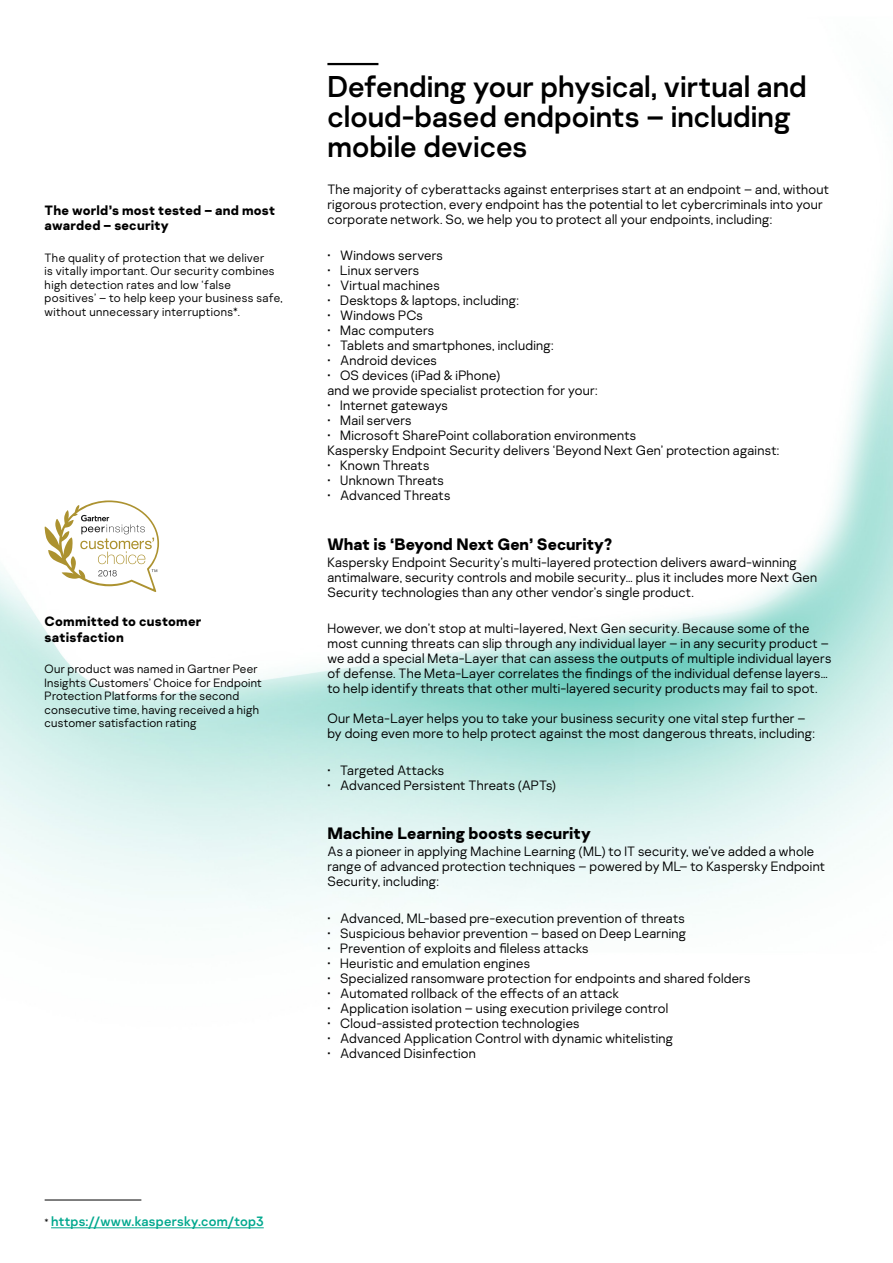
<style>
.page{position:relative;width:893px;height:1263px;background:#fff}
.page>*{position:absolute;margin:0;border:0;box-sizing:border-box;transform-origin:0 0}
.t1{font:30px/30px "Kaspersky Sans";color:#000}
.t2{font:700 16.5px "Kaspersky Sans";color:#000}
.t3{font:300 13.5px/15px "Kaspersky Sans";letter-spacing:.015em;color:#000}
.t4{font:700 13.5px/15.6px "Kaspersky Sans";letter-spacing:.015em;color:#000}
.t5{font:13.5px "Kaspersky Sans";letter-spacing:.02em;color:#00a88e}
.t6{font:300 12px/13.5px "Kaspersky Sans";letter-spacing:.025em;color:#000}
.s1{font-weight:300;font-size:10.5px;color:#000}
</style>
<div class="page">
<img style="left:0;top:62px;width:893px;height:1167px">
<hr style="left:327px;top:63px;width:51px;height:2px;background:#000">
<hr style="left:51px;top:1227px;width:213px;height:1px;background:#00a88e">
<hr style="left:45px;top:1199px;width:96px;height:1px;background:#000">
<svg style="left:45px;top:500px;width:114px;height:92px"></svg>
<p class="t4" style="left:45px;top:202px;width:232px">The world’s most tested – and most awarded – security</p>
<p class="t6" style="left:45px;top:251px;width:240px">The quality of protection that we deliver<br>is vitally important. Our security combines high detection rates and low ‘false positives’ – to help keep your business safe, without unnecessary interruptions*.</p>
<p class="t4" style="left:45px;top:614px;width:158px">Committed to customer satisfaction</p>
<p class="t6" style="left:45px;top:662px;width:219px">Our product was named in Gartner Peer Insights Customers’ Choice for Endpoint Protection Platforms for the second consecutive time, having received a high customer satisfaction rating</p>
<h1 class="t1" style="left:327px;top:72px;width:481px">Defending your physical, virtual and cloud-based endpoints – including mobile devices</h1>
<p class="t3" style="left:327px;top:181px;width:503px">The majority of cyberattacks against enterprises start at an endpoint – and, without rigorous protection, every endpoint has the potential to let cybercriminals into your corporate network. So, we help you to protect all your endpoints, including:</p>
<p class="t3" style="left:327px;top:248px;width:117px">• Windows servers</p>
<p class="t3" style="left:327px;top:263px;width:93px">• Linux servers</p>
<p class="t3" style="left:327px;top:278px;width:114px">• Virtual machines</p>
<p class="t3" style="left:327px;top:293px;width:193px">• Desktops &amp; laptops, including:</p>
<p class="t3" style="left:327px;top:308px;width:97px">• Windows PCs</p>
<p class="t3" style="left:327px;top:323px;width:108px">• Mac computers</p>
<p class="t3" style="left:327px;top:338px;width:228px">• Tablets and smartphones, including:</p>
<p class="t3" style="left:327px;top:353px;width:111px">• Android devices</p>
<p class="t3" style="left:327px;top:368px;width:272px">• OS devices (iPad &amp; iPhone)<br>and we provide specialist protection for your:</p>
<p class="t3" style="left:327px;top:398px;width:122px">• Internet gateways</p>
<p class="t3" style="left:327px;top:413px;width:86px">• Mail servers</p>
<p class="t3" style="left:327px;top:428px;width:453px">• Microsoft SharePoint collaboration environments<br>Kaspersky Endpoint Security delivers ‘Beyond Next Gen’ protection against:</p>
<p class="t3" style="left:327px;top:458px;width:103px">• Known Threats</p>
<p class="t3" style="left:327px;top:473px;width:118px">• Unknown Threats</p>
<p class="t3" style="left:327px;top:488px;width:124px">• Advanced Threats</p>
<p class="t2" style="left:327px;top:533px;width:286px">What is ‘Beyond Next Gen’ Security?</p>
<p class="t3" style="left:327px;top:554px;width:491px">Kaspersky Endpoint Security’s multi-layered protection delivers award-winning antimalware, security controls and mobile security… plus it includes more Next Gen<br>Security technologies than any other vendor’s single product.</p>
<p class="t3" style="left:327px;top:621px;width:505px">However, we don’t stop at multi-layered, Next Gen security. Because some of the most cunning threats can slip through any individual layer – in any security product – we add a special Meta-Layer that can assess the outputs of multiple individual layers of defense. The Meta-Layer correlates the findings of the individual defense layers… to help identify threats that other multi-layered security products may fail to spot.</p>
<p class="t3" style="left:327px;top:711px;width:489px">Our Meta-Layer helps you to take your business security one vital step further – by doing even more to help protect against the most dangerous threats, including:</p>
<p class="t3" style="left:327px;top:763px;width:118px">• Targeted Attacks</p>
<p class="t3" style="left:327px;top:778px;width:230px">• Advanced Persistent Threats (APTs)</p>
<p class="t2" style="left:327px;top:823px;width:265px">Machine Learning boosts security</p>
<p class="t3" style="left:327px;top:844px;width:499px">As a pioneer in applying Machine Learning (ML) to IT security, we’ve added a whole range of advanced protection techniques – powered by ML– to Kaspersky Endpoint<br>Security, including:</p>
<p class="t3" style="left:327px;top:911px;width:359px">• Advanced, ML-based pre-execution prevention of threats</p>
<p class="t3" style="left:327px;top:926px;width:360px">• Suspicious behavior prevention – based on Deep Learning</p>
<p class="t3" style="left:327px;top:941px;width:263px">• Prevention of exploits and fileless attacks</p>
<p class="t3" style="left:327px;top:956px;width:204px">• Heuristic and emulation engines</p>
<p class="t3" style="left:327px;top:971px;width:424px">• Specialized ransomware protection for endpoints and shared folders</p>
<p class="t3" style="left:327px;top:986px;width:293px">• Automated rollback of the effects of an attack</p>
<p class="t3" style="left:327px;top:1001px;width:342px">• Application isolation – using execution privilege control</p>
<p class="t3" style="left:327px;top:1016px;width:254px">• Cloud-assisted protection technologies</p>
<p class="t3" style="left:327px;top:1031px;width:347px">• Advanced Application Control with dynamic whitelisting</p>
<p class="t3" style="left:327px;top:1046px;width:150px">• Advanced Disinfection</p>
<p class="t5" style="left:45px;top:1213px;width:221px"><span class="s1">*</span> https://www.kaspersky.com/top3</p>
</div>
